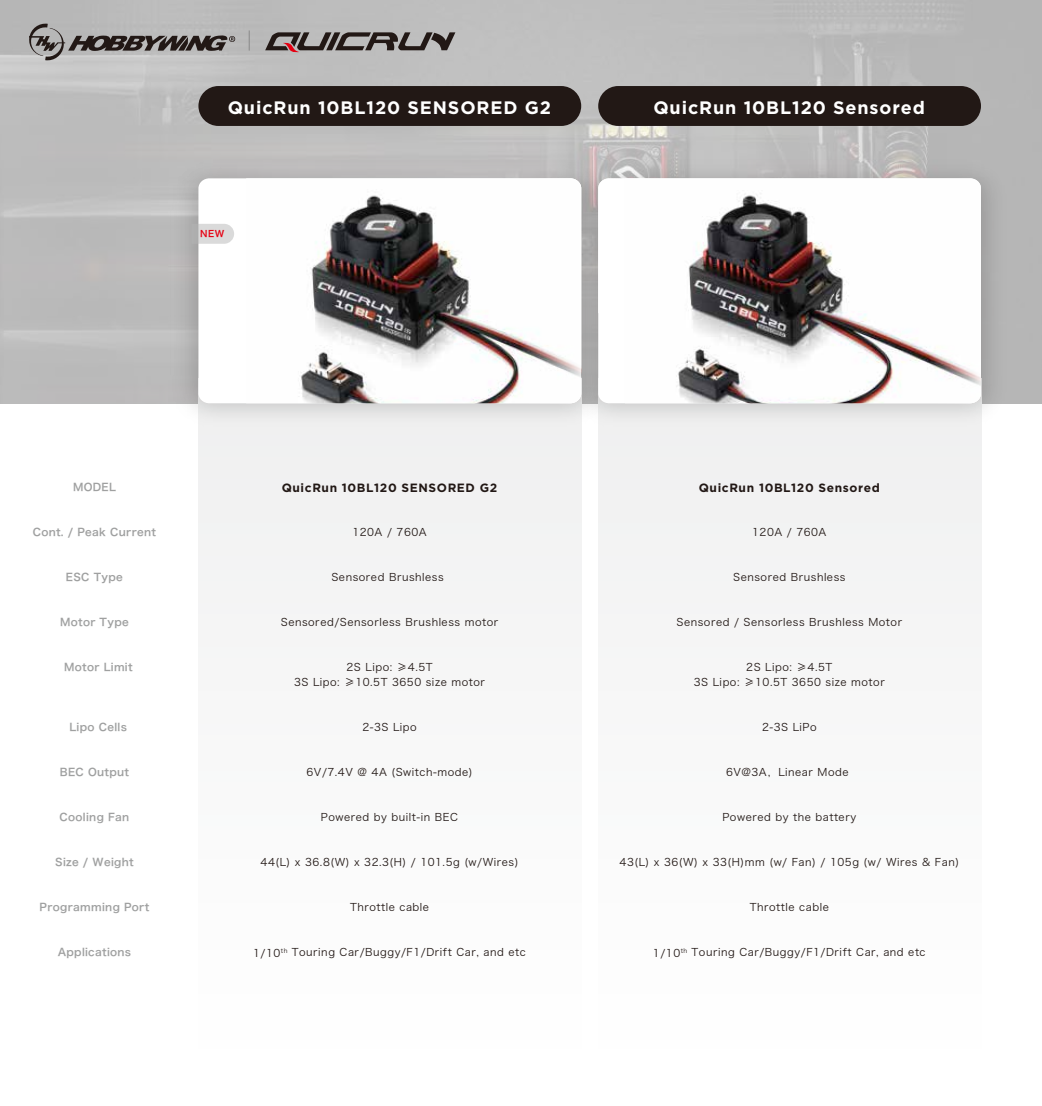
<style>
.page{position:relative;width:1042px;height:1106px;background:#fff}
.page>*{position:absolute;margin:0;border:0;box-sizing:border-box;transform-origin:0 0}
.t1{font:700 18px "Gotham";letter-spacing:.05em;color:#fff}
.t2{font:700 12px "Gotham";letter-spacing:.05em;color:#221815}
.t3{font:10.5px/15px "Hiragino Sans GB W3";letter-spacing:.05em;color:#221815;text-align:center}
.t4{font:10.5px "Hiragino Sans GB W6";letter-spacing:.03em;color:#9fa0a0}
.t5{font:9px "Hiragino Sans GB W6";color:#e60012}
</style>
<div class="page">
<img style="left:0;top:0;width:1042px;height:403px">
<div style="left:598px;top:379px;width:383px;height:727px;background:#f8f8f8"></div>
<img style="left:618px;top:151px;width:399px;height:285px">
<div style="left:598px;top:86px;width:383px;height:40px;background:#221815;border-radius:20px"></div>
<div style="left:198px;top:379px;width:383px;height:727px;background:#f8f8f8"></div>
<img style="left:162px;top:151px;width:456px;height:285px">
<div style="left:198px;top:86px;width:383px;height:40px;background:#221815;border-radius:20px"></div>
<svg style="left:28px;top:23px;width:207px;height:38px;background:#959392"></svg>
<svg style="left:249px;top:30px;width:1px;height:21px"></svg>
<svg style="left:265px;top:32px;width:190px;height:22px;background:#7c7574"></svg>
<div style="left:198px;top:178px;width:383px;height:225px;background:#fff;border-radius:10px"></div>
<img style="left:246px;top:178px;width:272px;height:225px">
<svg style="left:518px;top:178px;width:63px;height:225px"></svg>
<svg style="left:191px;top:224px;width:43px;height:20px"></svg>
<div style="left:598px;top:178px;width:383px;height:225px;background:#fff;border-radius:10px"></div>
<img style="left:668px;top:178px;width:313px;height:225px">
<svg style="left:929px;top:192px;width:52px;height:211px"></svg>
<svg style="left:598px;top:178px;width:70px;height:9px"></svg>
<h1 class="t1" style="left:228px;top:97px;width:325px">QuicRun 10BL120 SENSORED G2</h1>
<h1 class="t1" style="left:653px;top:97px;width:273px">QuicRun 10BL120 Sensored</h1>
<p class="t5" style="left:200px;top:228px;width:25px">NEW</p>
<p class="t4" style="left:73px;top:480px;width:44px">MODEL</p>
<p class="t4" style="left:33px;top:525px;width:125px">Cont. / Peak Current</p>
<p class="t4" style="left:66px;top:570px;width:58px">ESC Type</p>
<p class="t4" style="left:60px;top:615px;width:70px">Motor Type</p>
<p class="t4" style="left:64px;top:660px;width:70px">Motor Limit</p>
<p class="t4" style="left:70px;top:720px;width:59px">Lipo Cells</p>
<p class="t4" style="left:60px;top:765px;width:71px">BEC Output</p>
<p class="t4" style="left:60px;top:810px;width:71px">Cooling Fan</p>
<p class="t4" style="left:55px;top:855px;width:80px">Size / Weight</p>
<p class="t4" style="left:40px;top:900px;width:111px">Programming Port</p>
<p class="t4" style="left:58px;top:945px;width:75px">Applications</p>
<p class="t2" style="left:282px;top:480px;width:217px">QuicRun 10BL120 SENSORED G2</p>
<p class="t3" style="left:352px;top:524px;width:76px">120A / 760A</p>
<p class="t3" style="left:331px;top:569px;width:114px">Sensored Brushless</p>
<p class="t3" style="left:281px;top:614px;width:219px">Sensored/Sensorless Brushless motor</p>
<p class="t3" style="left:294px;top:659px;width:193px">2S Lipo: ≥4.5T<br>3S Lipo: ≥10.5T 3650 size motor</p>
<p class="t3" style="left:362px;top:719px;width:56px">2-3S Lipo</p>
<p class="t3" style="left:306px;top:764px;width:168px">6V/7.4V @ 4A (Switch-mode)</p>
<p class="t3" style="left:321px;top:809px;width:139px">Powered by built-in BEC</p>
<p class="t3" style="left:261px;top:854px;width:259px">44(L) x 36.8(W) x 32.3(H) / 101.5g (w/Wires)</p>
<p class="t3" style="left:350px;top:899px;width:81px">Throttle cable</p>
<p class="t3" style="left:253px;top:944px;width:274px">1/10<sup>th</sup> Touring Car/Buggy/F1/Drift Car, and etc</p>
<p class="t2" style="left:699px;top:480px;width:182px">QuicRun 10BL120 Sensored</p>
<p class="t3" style="left:752px;top:524px;width:76px">120A / 760A</p>
<p class="t3" style="left:733px;top:569px;width:114px">Sensored Brushless</p>
<p class="t3" style="left:676px;top:614px;width:227px">Sensored / Sensorless Brushless Motor</p>
<p class="t3" style="left:694px;top:659px;width:193px">2S Lipo: ≥4.5T<br>3S Lipo: ≥10.5T 3650 size motor</p>
<p class="t3" style="left:762px;top:719px;width:56px">2-3S LiPo</p>
<p class="t3" style="left:726px;top:764px;width:124px">6V@3A，Linear Mode</p>
<p class="t3" style="left:722px;top:809px;width:135px">Powered by the battery</p>
<p class="t3" style="left:619px;top:854px;width:341px">43(L) x 36(W) x 33(H)mm (w/ Fan) / 105g (w/ Wires &amp; Fan)</p>
<p class="t3" style="left:750px;top:899px;width:81px">Throttle cable</p>
<p class="t3" style="left:653px;top:944px;width:274px">1/10<sup>th</sup> Touring Car/Buggy/F1/Drift Car, and etc</p>
</div>
